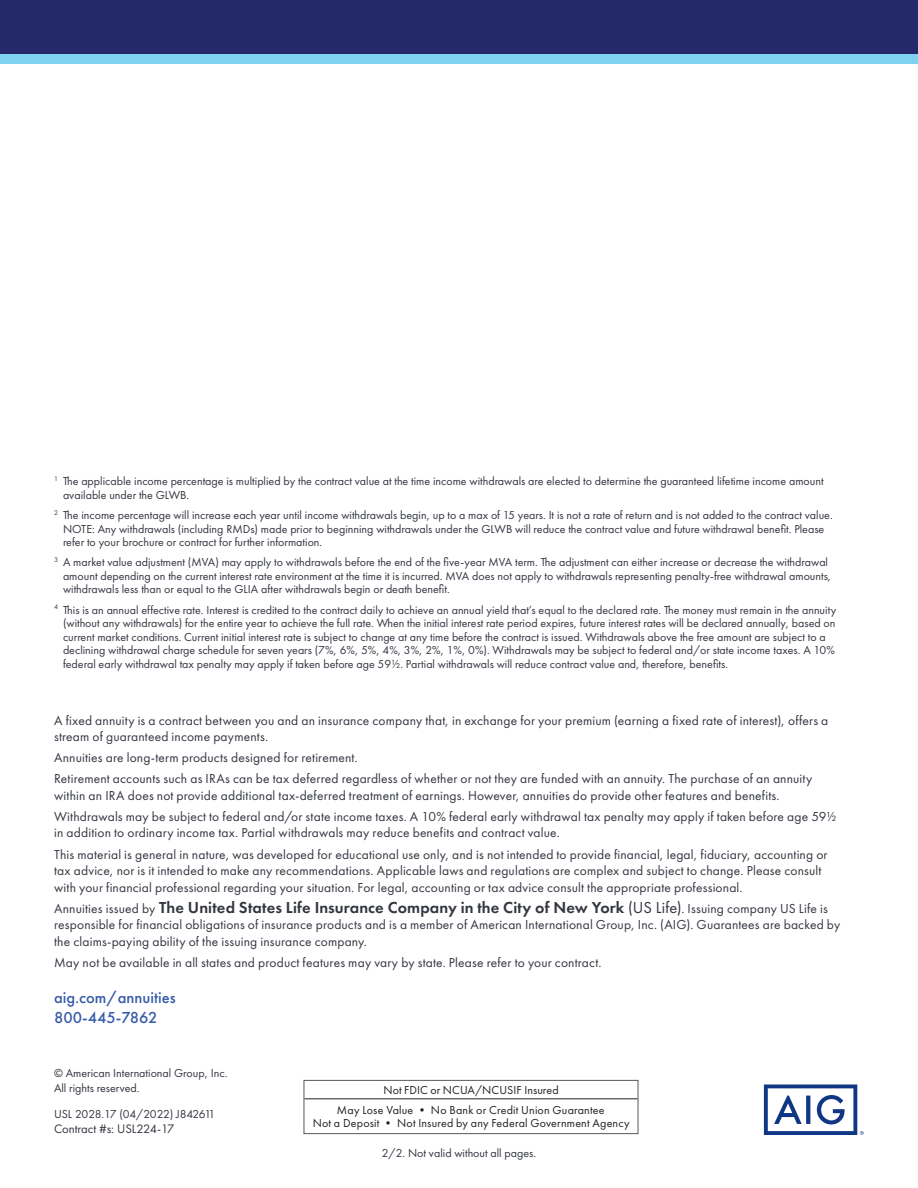
<style>
.page{position:relative;width:918px;height:1188px;background:#fff}
.page>*{position:absolute;margin:0;border:0;box-sizing:border-box;transform-origin:0 0}
.t1{font:600 16.5px "Futura PT";letter-spacing:.005em;color:#333641}
.t2{font:500 16.5px/19.8px "Futura PT";color:#385ca9}
.t3{font:13.5px/16.5px "Futura PT";letter-spacing:.01em;color:#333641}
.t4{font:12.75px "Futura PT";color:#333641}
.t5{font:12px/13.5px "Futura PT";color:#333641}
.t6{font:12px/20.2px "Futura PT";letter-spacing:.015em;color:#231f20;text-align:center}
.t7{font:12px "Futura PT";letter-spacing:-.025em;color:#333641}
.s1{font-weight:400;font-size:13.5px}
.s2{font-weight:400}
</style>
<div class="page">
<div style="left:0;top:0;width:918px;height:54px;background:#242969"></div>
<svg style="left:764px;top:1084px;width:100px;height:51px"></svg>
<hr style="left:304px;top:1098px;width:334px;height:1px;background:#231f20">
<div style="left:304px;top:1080px;width:334px;height:54px;border:1px solid #57585a"></div>
<div style="left:0;top:54px;width:918px;height:10px;background:#7fd2f2"></div>
<p class="t5" style="left:63px;top:475px;width:762px;text-indent:-9px"><sup>1</sup> The applicable income percentage is multiplied by the contract value at the time income withdrawals are elected to determine the guaranteed lifetime income amount available under the GLWB.</p>
<p class="t5" style="left:63px;top:508px;width:771px;text-indent:-9px"><sup>2</sup> The income percentage will increase each year until income withdrawals begin, up to a max of 15 years. It is not a rate of return and is not added to the contract value.<br>NOTE: Any withdrawals (including RMDs) made prior to beginning withdrawals under the GLWB will reduce the contract value and future withdrawal benefit. Please refer to your brochure or contract for further information.</p>
<p class="t5" style="left:63px;top:556px;width:770px;text-indent:-9px"><sup>3</sup> A market value adjustment (MVA) may apply to withdrawals before the end of the five-year MVA term. The adjustment can either increase or decrease the withdrawal amount depending on the current interest rate environment at the time it is incurred. MVA does not apply to withdrawals representing penalty-free withdrawal amounts, withdrawals less than or equal to the GLIA after withdrawals begin or death benefit.</p>
<p class="t5" style="left:63px;top:603px;width:775px;text-indent:-9px"><sup>4</sup> This is an annual effective rate. Interest is credited to the contract daily to achieve an annual yield that’s equal to the declared rate. The money must remain in the annuity (without any withdrawals) for the entire year to achieve the full rate. When the initial interest rate period expires, future interest rates will be declared annually, based on current market conditions. Current initial interest rate is subject to change at any time before the contract is issued. Withdrawals above the free amount are subject to a declining withdrawal charge schedule for seven years (7%, 6%, 5%, 4%, 3%, 2%, 1%, 0%). Withdrawals may be subject to federal and/or state income taxes. A 10% federal early withdrawal tax penalty may apply if taken before age 59½. Partial withdrawals will reduce contract value and, therefore, benefits.</p>
<p class="t3" style="left:54px;top:712px;width:776px">A fixed annuity is a contract between you and an insurance company that, in exchange for your premium (earning a fixed rate of interest), offers a stream of guaranteed income payments.</p>
<p class="t3" style="left:54px;top:747px;width:760px;line-height:21.1px">Annuities are long-term products designed for retirement.<br>Retirement accounts such as IRAs can be tax deferred regardless of whether or not they are funded with an annuity. The purchase of an annuity</p>
<p class="t3" style="left:54px;top:785px;width:784px;line-height:21.1px">within an IRA does not provide additional tax-deferred treatment of earnings. However, annuities do provide other features and benefits.<br>Withdrawals may be subject to federal and/or state income taxes. A 10% federal early withdrawal tax penalty may apply if taken before age 59½</p>
<p class="t3" style="left:54px;top:822px;width:775px;line-height:21.1px">in addition to ordinary income tax. Partial withdrawals may reduce benefits and contract value.<br>This material is general in nature, was developed for educational use only, and is not intended to provide financial, legal, fiduciary, accounting or</p>
<p class="t3" style="left:54px;top:862px;width:769px">tax advice, nor is it intended to make any recommendations. Applicable laws and regulations are complex and subject to change. Please consult with your financial professional regarding your situation. For legal, accounting or tax advice consult the appropriate professional.</p>
<h1 class="t1" style="left:54px;top:897px;width:775px"><span class="s1">Annuities issued by</span> The United States Life Insurance Company in the City of New York <span class="s2">(US Life)</span><span class="s1">. Issuing company US Life is</span></h1>
<p class="t3" style="left:54px;top:916px;width:788px">responsible for financial obligations of insurance products and is a member of American International Group, Inc. (AIG). Guarantees are backed by the claims-paying ability of the issuing insurance company.</p>
<p class="t3" style="left:54px;top:954px;width:549px">May not be available in all states and product features may vary by state. Please refer to your contract.</p>
<h1 class="t2" style="left:54px;top:988px;width:123px">aig.com/annuities<br>800-445-7862</h1>
<p class="t5" style="left:54px;top:1065px;width:175px;line-height:15px">© American International Group, Inc.<br>All rights reserved.</p>
<p class="t7" style="left:54px;top:1107px;width:163px">USL 2028.17 (04/2022) J842611</p>
<p class="t4" style="left:54px;top:1121px;width:122px">Contract #s: USL224-17</p>
<p class="t6" style="left:337px;top:1080px;width:269px">Not FDIC or NCUA/NCUSIF Insured<br>May Lose Value • No Bank or Credit Union Guarantee</p>
<p class="t6" style="left:313px;top:1113px;width:318px">Not a Deposit • Not Insured by any Federal Government Agency</p>
<p class="t5" style="left:382px;top:1146px;width:156px">2/2. Not valid without all pages.</p>
</div>
